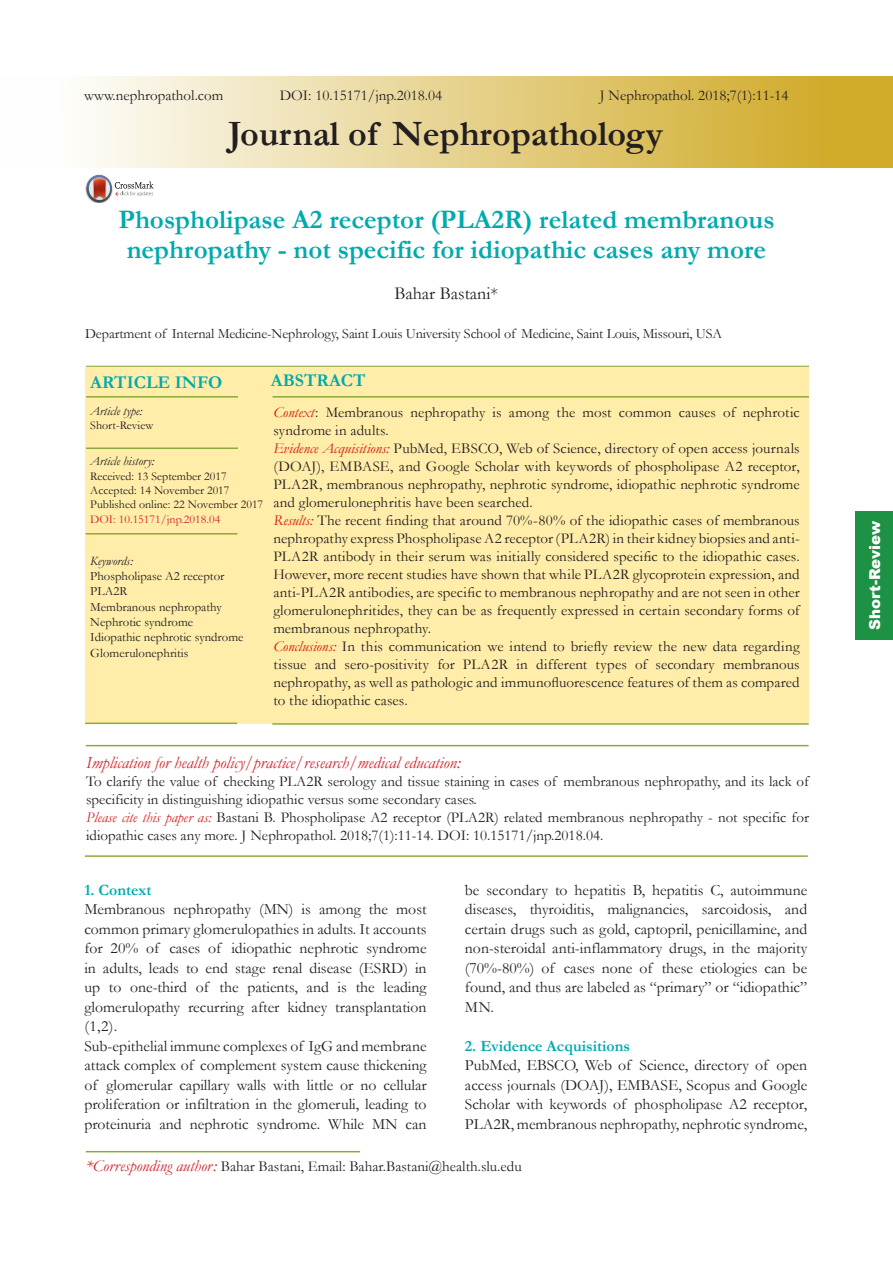
<style>
.page{position:relative;width:893px;height:1263px;background:#fff}
.page>*{position:absolute;margin:0;border:0;box-sizing:border-box;transform-origin:0 0}
.t1{font:700 36px "Garamond";color:#231f20}
.t2{font:700 27px/30px "Garamond";color:#00aaad;text-align:center}
.t3{font:700 18px "Garamond";color:#00aaad}
.t4{font:18px "Garamond";color:#231f20}
.t5{font:italic 17.25px "Garamond";color:#d1232a}
.t6{font:15.75px/19.5px "Garamond";color:#231f20;text-align:justify}
.t7{font:700 15.75px "Garamond";color:#00aaad}
.abstract{font:15px/18px "Garamond";color:#231f20}
.t8{font:900 15px "Arial";color:#fff}
.t9{font:14.25px "Garamond";letter-spacing:-.01em;color:#231f20}
.t10{font:12.75px/15.3px "Garamond";color:#231f20}
.t11{font:italic 12.75px "Garamond";color:#231f20}
.t12{font:12px "Garamond";color:#231f20}
.t13{font:12px "Garamond";color:#d1232a}
.s1{font-style:italic;color:#d5130c}
.s2{font-style:italic;color:#d1232a}
.s3{font-style:italic;font-size:16.5px;color:#d1232a}
</style>
<div class="page">
<div style="left:0;top:76px;width:893px;height:92px;background:linear-gradient(to right,#fff,#cea51c)"></div>
<img style="left:85px;top:174px;width:17px;height:22px">
<svg style="left:87px;top:175px;width:67px;height:27px"></svg>
<hr style="left:86px;top:1151px;width:274px;height:1px;background:#90a83d">
<div style="left:856px;top:511px;width:37px;height:129px;background:#1d9144"></div>
<hr style="left:86px;top:366px;width:723px;height:1px;background:#90a83d">
<div style="left:85px;top:367px;width:724px;height:357px;background:#ffeda9"></div>
<hr style="left:86px;top:396px;width:152px;height:2px;background:#90a83d">
<hr style="left:273px;top:396px;width:536px;height:2px;background:#90a83d">
<hr style="left:86px;top:447px;width:152px;height:2px;background:#90a83d">
<hr style="left:86px;top:533px;width:151px;height:1px;background:#90a83d">
<hr style="left:86px;top:745px;width:723px;height:1px;background:#90a83d">
<hr style="left:85px;top:855px;width:723px;height:2px;background:#90a83d">
<hr style="left:85px;top:722px;width:152px;height:2px;background:#90a83d">
<hr style="left:272px;top:723px;width:537px;height:2px;background:#90a83d">
<p class="abstract" style="left:84px;top:85px;width:141px">www.nephropathol.com</p>
<p class="abstract" style="left:280px;top:85px;width:164px">DOI: 10.15171/jnp.2018.04</p>
<p class="abstract" style="left:600px;top:85px;width:190px">J Nephropathol. 2018;7(1):11-14</p>
<p class="t1" style="left:228px;top:109px;width:436px">Journal of Nephropathology</p>
<p class="t2" style="left:118px;top:205px;width:658px">Phospholipase A2 receptor (PLA2R) related membranous nephropathy - not specific for idiopathic cases any more</p>
<p class="t4" style="left:394px;top:281px;width:105px">Bahar Bastani*</p>
<p class="t9" style="left:85px;top:324px;width:639px">Department of Internal Medicine-Nephrology, Saint Louis University School of Medicine, Saint Louis, Missouri, USA</p>
<p class="t3" style="left:271px;top:368px;width:96px">ABSTRACT</p>
<p class="t3" style="left:90px;top:370px;width:134px">ARTICLE INFO</p>
<p class="t11" style="left:90px;top:402px;width:54px">Article type:</p>
<p class="t12" style="left:90px;top:417px;width:65px">Short-Review</p>
<p class="t11" style="left:90px;top:453px;width:66px">Article history:</p>
<p class="t12" style="left:90px;top:468px;width:138px">Received: 13 September 2017</p>
<p class="t12" style="left:90px;top:482px;width:141px">Accepted: 14 November 2017</p>
<p class="t12" style="left:90px;top:497px;width:174px">Published online: 22 November 2017</p>
<p class="t13" style="left:90px;top:511px;width:132px">DOI: 10.15171/jnp.2018.04</p>
<p class="t11" style="left:90px;top:552px;width:44px">Keywords:</p>
<p class="t10" style="left:90px;top:568px;width:155px">Phospholipase A2 receptor<br>PLA2R<br>Membranous nephropathy<br>Nephrotic syndrome<br>Idiopathic nephrotic syndrome<br>Glomerulonephritis</p>
<p class="abstract" style="left:273px;top:403px;width:528px"><span class="s1">Context</span>: Membranous nephropathy is among the most common causes of nephrotic syndrome in adults.</p>
<p class="abstract" style="left:273px;top:439px;width:528px;text-align:justify"><span class="s1">Evidence Acquisitions:</span> PubMed, EBSCO, Web of Science, directory of open access journals (DOAJ), EMBASE, and Google Scholar with keywords of phospholipase A2 receptor, PLA2R, membranous nephropathy, nephrotic syndrome, idiopathic nephrotic syndrome and glomerulonephritis have been searched.</p>
<p class="abstract" style="left:273px;top:511px;width:528px;text-align:justify"><span class="s1">Results:</span> The recent finding that around 70%-80% of the idiopathic cases of membranous nephropathy express Phospholipase A2 receptor (PLA2R) in their kidney biopsies and anti-PLA2R antibody in their serum was initially considered specific to the idiopathic cases.<br>However, more recent studies have shown that while PLA2R glycoprotein expression, and anti-PLA2R antibodies, are specific to membranous nephropathy and are not seen in other glomerulonephritides, they can be as frequently expressed in certain secondary forms of membranous nephropathy.</p>
<p class="abstract" style="left:273px;top:637px;width:528px;text-align:justify"><span class="s1">Conclusions:</span> In this communication we intend to briefly review the new data regarding tissue and sero-positivity for PLA2R in different types of secondary membranous nephropathy, as well as pathologic and immunofluorescence features of them as compared to the idiopathic cases.</p>
<p class="t5" style="left:86px;top:751px;width:376px">Implication for health policy/practice/research/medical education:</p>
<p class="abstract" style="left:86px;top:772px;width:724px">To clarify the value of checking PLA2R serology and tissue staining in cases of membranous nephropathy, and its lack of specificity in distinguishing idiopathic versus some secondary cases.</p>
<p class="abstract" style="left:86px;top:808px;width:724px"><span class="s2">Please cite this paper as:</span> Bastani B. Phospholipase A2 receptor (PLA2R) related membranous nephropathy - not specific for idiopathic cases any more. J Nephropathol. 2018;7(1):11-14. DOI: 10.15171/jnp.2018.04.</p>
<p class="t7" style="left:84px;top:879px;width:68px">1. Context</p>
<p class="t6" style="left:84px;top:899px;width:344px">Membranous nephropathy (MN) is among the most common primary glomerulopathies in adults. It accounts for 20% of cases of idiopathic nephrotic syndrome in adults, leads to end stage renal disease (ESRD) in up to one-third of the patients, and is the leading glomerulopathy recurring after kidney transplantation (1,2).</p>
<p class="t6" style="left:84px;top:1036px;width:344px">Sub-epithelial immune complexes of IgG and membrane attack complex of complement system cause thickening of glomerular capillary walls with little or no cellular proliferation or infiltration in the glomeruli, leading to proteinuria and nephrotic syndrome. While MN can</p>
<p class="t6" style="left:465px;top:880px;width:344px">be secondary to hepatitis B, hepatitis C, autoimmune diseases, thyroiditis, malignancies, sarcoidosis, and certain drugs such as gold, captopril, penicillamine, and non-steroidal anti-inflammatory drugs, in the majority (70%-80%) of cases none of these etiologies can be found, and thus are labeled as “primary” or “idiopathic” MN.</p>
<p class="t7" style="left:465px;top:1035px;width:167px">2. Evidence Acquisitions</p>
<p class="t6" style="left:465px;top:1055px;width:344px">PubMed, EBSCO, Web of Science, directory of open access journals (DOAJ), EMBASE, Scopus and Google Scholar with keywords of phospholipase A2 receptor, PLA2R, membranous nephropathy, nephrotic syndrome,</p>
<p class="abstract" style="left:86px;top:1157px;width:437px"><span class="s3">*Corresponding author:</span> Bahar Bastani, Email: Bahar.Bastani@health.slu.edu</p>
<p class="t8" style="left:864px;top:630px;width:111px;rotate:-90deg">Short-Review</p>
</div>
